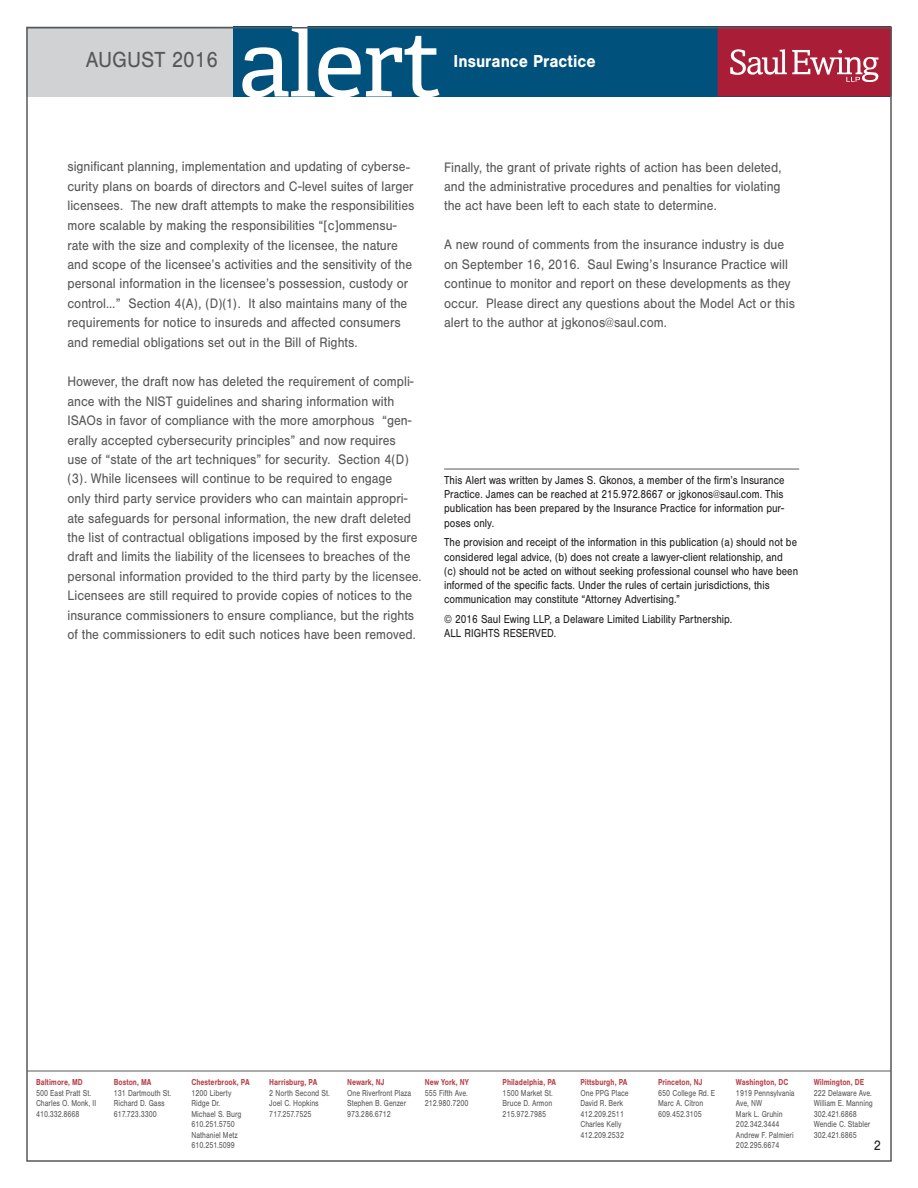
<style>
.page{position:relative;width:918px;height:1188px;background:#fff}
.page>*{position:absolute;margin:0;border:0;box-sizing:border-box;transform-origin:0 0}
.t1{font:93.75px "Adelle";letter-spacing:-.025em;color:#fff;scale:1.04 1}
.t2{font:22.65px "Nimbus San";color:#57585a;scale:.92 1}
.t3{font:700 18px "Nimbus San";color:#fff;scale:.92 1}
.t4{font:14.25px/19.5px "Nimbus San";color:#57585a;scale:.9 1}
.t5{font:14.25px "Nimbus San";color:#231f20;scale:.9 1}
.t6{font:12px/14.2px "Nimbus San";color:#231f20;scale:.85 1}
.t7{font:9px/10.5px "Nimbus San";color:#57585a;scale:.8 1}
.t8{font:700 9px "Nimbus San";color:#ba434d;scale:.8 1}
</style>
<div class="page">
<hr style="left:27px;top:1071px;width:864px;height:1px;background:#57585a">
<div style="left:28px;top:26px;width:863px;height:70px;background:#00517b"></div>
<svg style="left:718px;top:26px;width:174px;height:70px;background:#b0354b"></svg>
<div style="left:26px;top:26px;width:207px;height:70px;background:#d1d2d4"></div>
<hr style="left:444px;top:469px;width:355px;height:1px;background:#57585a">
<h2 class="t2" style="left:86px;top:47px;width:145px">AUGUST 2016</h2>
<h1 class="t1" style="left:238px;top:-5px;width:198px">alert</h1>
<p class="t3" style="left:454px;top:51px;width:156px">Insurance Practice</p>
<p class="t4" style="left:68px;top:157px;width:387px">significant planning, implementation and updating of cyberse&shy;curity plans on boards of directors and C-level suites of larger licensees. The new draft attempts to make the responsibilities more scalable by making the responsibilities “[c]ommensu&shy;rate with the size and complexity of the licensee, the nature and scope of the licensee’s activities and the sensitivity of the personal information in the licensee’s possession, custody or control…” Section 4(A), (D)(1). It also maintains many of the requirements for notice to insureds and affected consumers and remedial obligations set out in the Bill of Rights.</p>
<p class="t4" style="left:68px;top:372px;width:395px">However, the draft now has deleted the requirement of compli&shy;ance with the NIST guidelines and sharing information with ISAOs in favor of compliance with the more amorphous “gen&shy;erally accepted cybersecurity principles” and now requires<br>use of “state of the art techniques” for security. Section 4(D) (3). While licensees will continue to be required to engage<br>only third party service providers who can maintain appropri&shy;ate safeguards for personal information, the new draft deleted the list of contractual obligations imposed by the first exposure draft and limits the liability of the licensees to breaches of the personal information provided to the third party by the licensee.<br>Licensees are still required to provide copies of notices to the insurance commissioners to ensure compliance, but the rights of the commissioners to edit such notices have been removed.</p>
<p class="t4" style="left:444px;top:157px;width:376px;text-align:justify">Finally, the grant of private rights of action has been deleted, and the administrative procedures and penalties for violating the act have been left to each state to determine.</p>
<p class="t4" style="left:444px;top:235px;width:391px">A new round of comments from the insurance industry is due on September 16, 2016. Saul Ewing’s Insurance Practice will continue to monitor and report on these developments as they occur. Please direct any questions about the Model Act or this alert to the author at jgkonos@saul.com.</p>
<p class="t6" style="left:444px;top:473px;width:402px;text-align:justify">This Alert was written by James S. Gkonos, a member of the firm’s Insurance Practice. James can be reached at 215.972.8667 or jgkonos@saul.com. This publication has been prepared by the Insurance Practice for information pur&shy;poses only.</p>
<p class="t6" style="left:444px;top:535px;width:418px">The provision and receipt of the information in this publication (a) should not be considered legal advice, (b) does not create a lawyer-client relationship, and<br>(c) should not be acted on without seeking professional counsel who have been informed of the specific facts. Under the rules of certain jurisdictions, this communication may constitute “Attorney Advertising.”</p>
<p class="t6" style="left:444px;top:612px;width:341px">© 2016 Saul Ewing LLP, a Delaware Limited Liability Partnership.<br>ALL RIGHTS RESERVED.</p>
<p class="t8" style="left:36px;top:1077px;width:60px">Baltimore, MD</p>
<p class="t7" style="left:36px;top:1088px;width:77px">500 East Pratt St.<br>Charles O. Monk, II<br>410.332.8668</p>
<p class="t8" style="left:114px;top:1077px;width:49px">Boston, MA</p>
<p class="t7" style="left:114px;top:1088px;width:73px">131 Dartmouth St.<br>Richard D. Gass<br>617.723.3300</p>
<p class="t8" style="left:192px;top:1077px;width:74px">Chesterbrook, PA</p>
<p class="t7" style="left:192px;top:1088px;width:64px">1200 Liberty<br>Ridge Dr.<br>Michael S. Burg<br>610.251.5750<br>Nathaniel Metz<br>610.251.5099</p>
<p class="t8" style="left:269px;top:1077px;width:62px">Harrisburg, PA</p>
<p class="t7" style="left:269px;top:1088px;width:77px">2 North Second St.<br>Joel C. Hopkins<br>717.257.7525</p>
<p class="t8" style="left:347px;top:1077px;width:48px">Newark, NJ</p>
<p class="t7" style="left:347px;top:1088px;width:82px">One Riverfront Plaza<br>Stephen B. Genzer<br>973.286.6712</p>
<p class="t8" style="left:425px;top:1077px;width:57px">New York, NY</p>
<p class="t7" style="left:425px;top:1088px;width:56px">555 Fifth Ave.<br>212.980.7200</p>
<p class="t8" style="left:503px;top:1077px;width:68px">Philadelphia, PA</p>
<p class="t7" style="left:503px;top:1088px;width:64px;text-align:justify">1500 Market St.<br>Bruce D. Armon 215.972.7985</p>
<p class="t8" style="left:580px;top:1077px;width:60px">Pittsburgh, PA</p>
<p class="t7" style="left:580px;top:1088px;width:62px">One PPG Place<br>David R. Berk<br>412.209.2511<br>Charles Kelly<br>412.209.2532</p>
<p class="t8" style="left:658px;top:1077px;width:57px">Princeton, NJ</p>
<p class="t7" style="left:658px;top:1088px;width:73px">650 College Rd. E<br>Marc A. Citron<br>609.452.3105</p>
<p class="t8" style="left:736px;top:1077px;width:67px">Washington, DC</p>
<p class="t7" style="left:736px;top:1088px;width:75px">1919 Pennsylvania<br>Ave, NW<br>Mark L. Gruhin<br>202.342.3444<br>Andrew F. Palmieri<br>202.295.6674</p>
<p class="t8" style="left:814px;top:1077px;width:65px">Wilmington, DE</p>
<p class="t7" style="left:814px;top:1088px;width:75px">222 Delaware Ave.<br>William E. Manning<br>302.421.6868<br>Wendie C. Stabler<br>302.421.6865</p>
<p class="t5" style="left:874px;top:1137px;width:9px">2</p>
</div>
